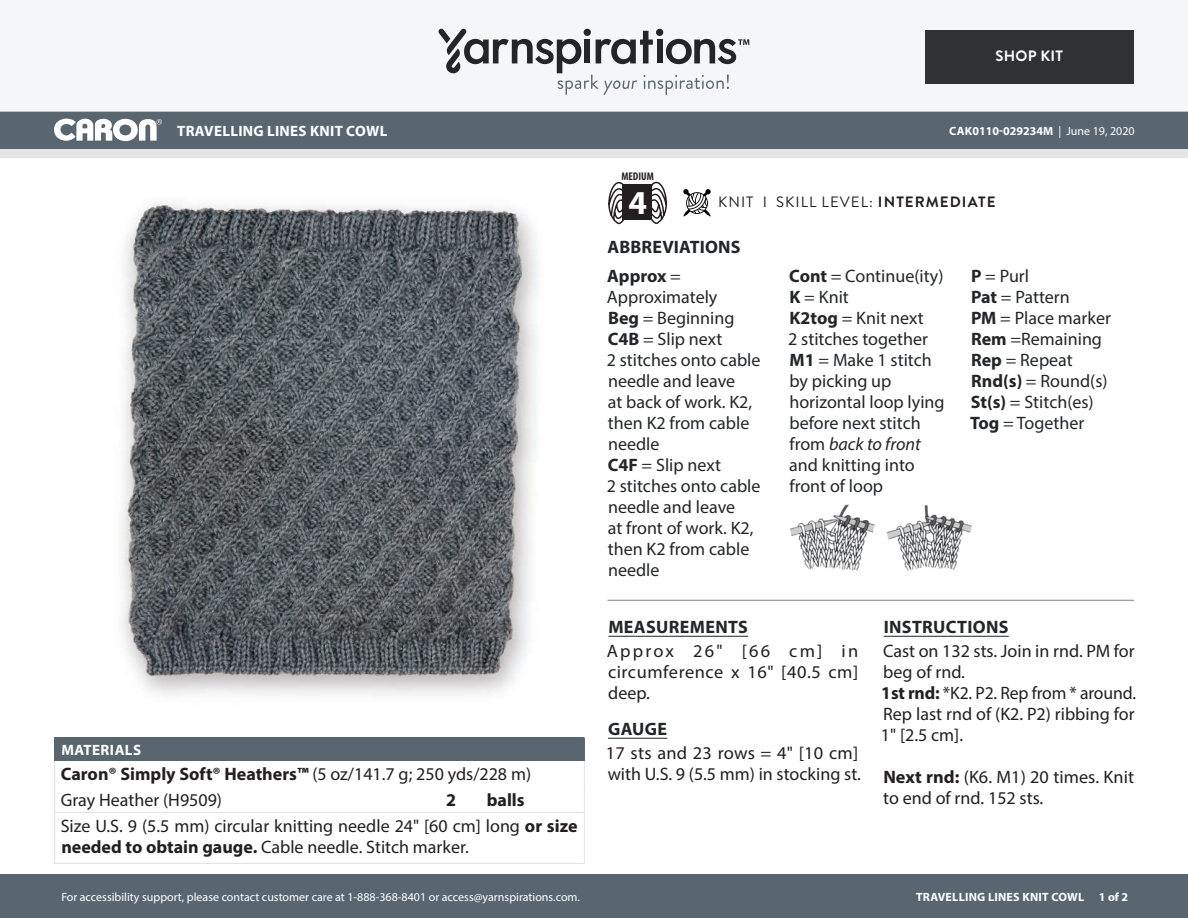
<style>
.page{position:relative;width:1188px;height:918px;background:#fff}
.page>*{position:absolute;margin:0;border:0;box-sizing:border-box;transform-origin:0 0}
.t1{font:700 33.6px "Myriad Pro";color:#fff}
.t2{font:18px/21px "Myriad Pro";color:#222628}
.t3{font:18px/21px "Myriad Pro";color:#231f20}
.t4{font:700 18px "Myriad Pro";letter-spacing:.02em;color:#222628}
.t5{font:700 18px "Myriad Pro";color:#231f20}
.t6{font:700 15px "Myriad Pro";letter-spacing:.02em;color:#fff}
.t7{font:15px "Brandon Grotesque";letter-spacing:.07em;color:#231f20}
.t8{font:700 15px "Brandon Grotesque";letter-spacing:.02em;color:#fff}
.t9{font:12px "Myriad Pro";color:#fff}
.t10{font:700 12px "Myriad Pro";letter-spacing:.02em;color:#fff}
.t11{font:700 12px "Myriad Pro";color:#fff}
.t12{font:700 condensed 11.25px "Myriad Pro";color:#231f20}
.s1{font-weight:400}
.s2{font-weight:700}
.s3{font-style:italic}
</style>
<div class="page">
<div style="left:0;top:875px;width:1188px;height:43px;background:#596670"></div>
<div style="left:0;top:149px;width:1188px;height:9px;background:#e4e4e4"></div>
<div style="left:0;top:111px;width:1188px;height:38px;background:#596670"></div>
<div style="left:0;top:0;width:1188px;height:112px;background:#f4f6f7"></div>
<svg style="left:438px;top:29px;width:311px;height:66px"></svg>
<div style="left:925px;top:30px;width:209px;height:54px;background:#2e3235"></div>
<svg style="left:54px;top:119px;width:108px;height:22px"></svg>
<svg style="left:683px;top:189px;width:28px;height:28px"></svg>
<svg style="left:608px;top:181px;width:18px;height:43px"></svg>
<svg style="left:649px;top:181px;width:18px;height:43px"></svg>
<div style="left:622px;top:185px;width:30px;height:35px;background:#231f20"></div>
<img style="left:121px;top:202px;width:418px;height:494px">
<div style="left:55px;top:738px;width:529px;height:23px;background:#596670"></div>
<hr style="left:54px;top:737px;width:369px;height:1px;background:#596670">
<hr style="left:423px;top:737px;width:57px;height:1px;background:#596670">
<hr style="left:480px;top:737px;width:105px;height:1px;background:#596670">
<svg style="left:54px;top:738px;width:1px;height:74px"></svg>
<svg style="left:584px;top:738px;width:1px;height:74px"></svg>
<hr style="left:54px;top:813px;width:1px;height:50px;background:#e4e4e4">
<hr style="left:54px;top:812px;width:369px;height:1px;background:#e4e4e4">
<hr style="left:54px;top:863px;width:369px;height:1px;background:#e4e4e4">
<hr style="left:423px;top:863px;width:57px;height:1px;background:#e4e4e4">
<hr style="left:480px;top:863px;width:105px;height:1px;background:#e4e4e4">
<hr style="left:423px;top:812px;width:57px;height:1px;background:#e4e4e4">
<hr style="left:480px;top:812px;width:105px;height:1px;background:#e4e4e4">
<hr style="left:584px;top:813px;width:1px;height:50px;background:#e4e4e4">
<hr style="left:608px;top:636px;width:140px;height:1px;background:#222628">
<hr style="left:608px;top:738px;width:59px;height:1px;background:#222628">
<hr style="left:884px;top:636px;width:125px;height:1px;background:#222628">
<hr style="left:608px;top:600px;width:526px;height:1px;background:#7e7e7d">
<img style="left:789px;top:505px;width:85px;height:66px">
<img style="left:886px;top:505px;width:86px;height:66px">
<p class="t8" style="left:995px;top:46px;width:69px">SHOP KIT</p>
<p class="t6" style="left:177px;top:121px;width:212px">TRAVELLING LINES KNIT COWL</p>
<p class="t11" style="left:949px;top:123px;width:187px">CAK0110-029234M <span class="s1">| June 19, 2020</span></p>
<p class="t12" style="left:621px;top:169px;width:34px">MEDIUM</p>
<h1 class="t1" style="left:629px;top:180px;width:20px">4</h1>
<p class="t7" style="left:718px;top:192px;width:279px">KNIT I SKILL LEVEL: <span class="s2">INTERMEDIATE</span></p>
<p class="t4" style="left:608px;top:235px;width:135px">ABBREVIATIONS</p>
<p class="t6" style="left:61px;top:740px;width:81px">MATERIALS</p>
<p class="t3" style="left:61px;top:761px;width:472px;line-height:25.5px"><span class="s2">Caron® Simply Soft® Heathers™</span> (5 oz/141.7 g; 250 yds/228 m)<br>Gray Heather (H9509)</p>
<p class="t3" style="left:61px;top:787px;width:518px;line-height:26px;text-indent:426px"><span class="s2">balls<br></span>Size U.S. 9 (5.5 mm) circular knitting needle 24" [60 cm] long <span class="s2">or size</span></p>
<p class="t3" style="left:61px;top:836px;width:409px"><span class="s2">needed to obtain gauge.</span> Cable needle. Stitch marker.</p>
<p class="t5" style="left:446px;top:788px;width:11px">2</p>
<p class="t9" style="left:61px;top:889px;width:520px">For accessibility support, please contact customer care at 1-888-368-8401 or access@yarnspirations.com.</p>
<p class="t2" style="left:607px;top:265px;width:155px"><span class="s2">Approx</span> =<br>Approximately<br><span class="s2">Beg</span> = Beginning<br><span class="s2">C4B</span> = Slip next<br>2 stitches onto cable needle and leave<br>at back of work. K2, then K2 from cable needle<br><span class="s2">C4F</span> = Slip next<br>2 stitches onto cable needle and leave<br>at front of work. K2, then K2 from cable needle</p>
<p class="t2" style="left:788px;top:265px;width:158px"><span class="s2">Cont</span> = Continue(ity)<br><span class="s2">K</span> = Knit<br><span class="s2">K2tog</span> = Knit next<br>2 stitches together<br><span class="s2">M1</span> = Make 1 stitch by picking up horizontal loop lying before next stitch from <span class="s3">back to front </span>and knitting into front of loop</p>
<p class="t2" style="left:970px;top:265px;width:142px"><span class="s2">P</span> = Purl<br><span class="s2">Pat</span> = Pattern<br><span class="s2">PM</span> = Place marker<br><span class="s2">Rem</span> =Remaining<br><span class="s2">Rep</span> = Repeat<br><span class="s2">Rnd(s)</span> = Round(s)<br><span class="s2">St(s)</span> = Stitch(es)<br><span class="s2">Tog</span> = Together</p>
<p class="t4" style="left:608px;top:615px;width:141px">MEASUREMENTS</p>
<p class="t3" style="left:607px;top:640px;width:253px;text-align:justify">Approx 26" [66 cm] in circumference x 16" [40.5 cm] deep.</p>
<p class="t4" style="left:608px;top:717px;width:61px">GAUGE</p>
<p class="t3" style="left:606px;top:742px;width:257px">17 sts and 23 rows = 4" [10 cm] with U.S. 9 (5.5 mm) in stocking st.</p>
<p class="t4" style="left:884px;top:615px;width:126px">INSTRUCTIONS</p>
<p class="t3" style="left:881px;top:640px;width:257px">Cast on 132 sts. Join in rnd. PM for beg of rnd.<br><span class="s2">1st rnd:</span> *K2. P2. Rep from * around.<br>Rep last rnd of (K2. P2) ribbing for<br>1" [2.5 cm].</p>
<p class="t3" style="left:883px;top:766px;width:252px"><span class="s2">Next rnd:</span> (K6. M1) 20 times. Knit to end of rnd. 152 sts.</p>
<p class="t10" style="left:916px;top:889px;width:214px">TRAVELLING LINES KNIT COWL 1 of 2</p>
</div>
